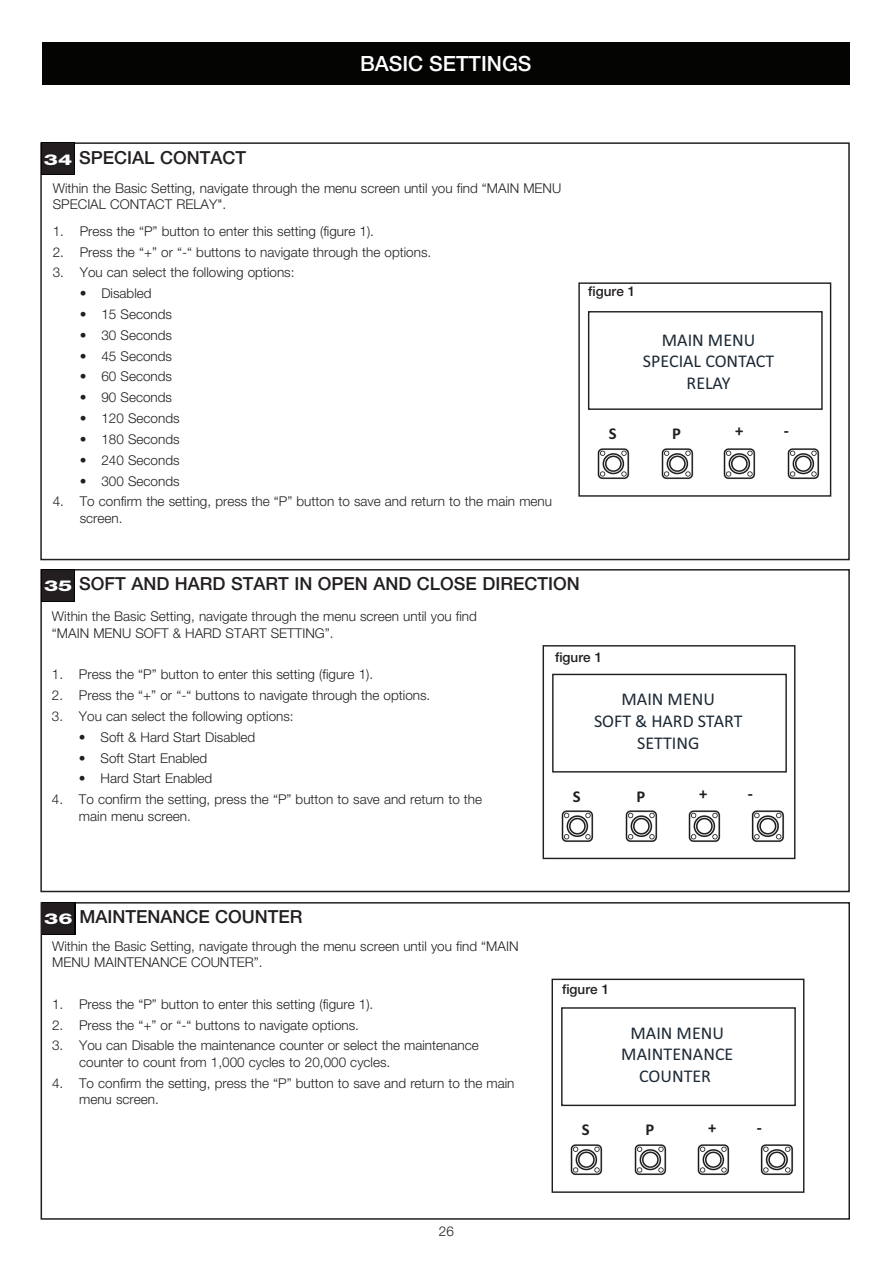
<style>
.page{position:relative;width:893px;height:1263px;background:#fff}
.page>*{position:absolute;margin:0;border:0;box-sizing:border-box;transform-origin:0 0}
.t1{font:500 21px "Helvetica Neue LT Pro";color:#fff}
.t2{font:18px/21.6px "Calibri";color:#1c2934;text-align:center}
.t3{font:500 18px "Helvetica Neue LT Pro";color:#231f20}
.t4{font:700 16.5px "Calibri";color:#231f20}
.t5{font:300 13.5px/16.5px "Helvetica Neue LT Pro";color:#231f20}
.t6{font:500 13.5px "Helvetica Neue LT Pro";color:#231f20}
.s1{font-weight:800;font-size:15px;color:#fff}
</style>
<div class="page">
<div style="left:43px;top:43px;width:807px;height:42px;background:#040503"></div>
<div style="left:40px;top:142px;width:810px;height:418px;border:2px solid #231f20"></div>
<svg style="left:42px;top:142px;width:33px;height:33px"></svg>
<div style="left:43px;top:143px;width:31px;height:31px;background:#231f20"></div>
<div style="left:578px;top:282px;width:253px;height:215px;border:1px solid #231f20"></div>
<img style="left:597px;top:448px;width:33px;height:32px">
<div style="left:588px;top:311px;width:235px;height:99px;background:#fff;border:1px solid #231f20"></div>
<img style="left:661px;top:448px;width:33px;height:32px">
<img style="left:723px;top:448px;width:33px;height:32px">
<img style="left:787px;top:448px;width:33px;height:32px">
<div style="left:40px;top:569px;width:810px;height:323px;border:2px solid #231f20"></div>
<svg style="left:42px;top:569px;width:33px;height:33px"></svg>
<div style="left:43px;top:570px;width:31px;height:31px;background:#231f20"></div>
<div style="left:543px;top:645px;width:252px;height:214px;border:1px solid #231f20"></div>
<img style="left:561px;top:810px;width:33px;height:32px">
<div style="left:552px;top:674px;width:235px;height:98px;background:#fff;border:1px solid #231f20"></div>
<img style="left:625px;top:810px;width:33px;height:32px">
<img style="left:688px;top:810px;width:33px;height:32px">
<img style="left:751px;top:810px;width:34px;height:32px">
<div style="left:41px;top:902px;width:809px;height:318px;border:2px solid #231f20"></div>
<svg style="left:42px;top:902px;width:33px;height:33px"></svg>
<div style="left:43px;top:903px;width:31px;height:31px;background:#231f20"></div>
<div style="left:552px;top:979px;width:252px;height:214px;border:1px solid #231f20"></div>
<img style="left:570px;top:1144px;width:33px;height:32px">
<div style="left:561px;top:1007px;width:235px;height:99px;background:#fff;border:1px solid #231f20"></div>
<img style="left:634px;top:1144px;width:33px;height:32px">
<img style="left:697px;top:1144px;width:33px;height:32px">
<img style="left:760px;top:1144px;width:34px;height:32px">
<h1 class="t1" style="left:360px;top:50px;width:173px">BASIC SETTINGS</h1>
<h2 class="t3" style="left:44px;top:147px;width:204px"><span class="s1">34</span> SPECIAL CONTACT</h2>
<p class="t5" style="left:53px;top:179px;width:510px">Within the Basic Setting, navigate through the menu screen until you find “MAIN MENU<br>SPECIAL CONTACT RELAY".</p>
<p class="t5" style="left:53px;top:222px;width:323px">1. Press the “P” button to enter this setting (figure 1).</p>
<p class="t5" style="left:53px;top:243px;width:380px">2. Press the “+” or “-“ buttons to navigate through the options.</p>
<p class="t5" style="left:53px;top:264px;width:243px">3. You can select the following options:</p>
<p class="t5" style="left:80px;top:285px;width:73px">• Disabled</p>
<p class="t5" style="left:80px;top:306px;width:94px">• 15 Seconds</p>
<p class="t5" style="left:80px;top:326px;width:94px">• 30 Seconds</p>
<p class="t5" style="left:80px;top:347px;width:94px">• 45 Seconds</p>
<p class="t5" style="left:80px;top:368px;width:94px">• 60 Seconds</p>
<p class="t5" style="left:80px;top:389px;width:94px">• 90 Seconds</p>
<p class="t5" style="left:80px;top:410px;width:101px">• 120 Seconds</p>
<p class="t5" style="left:80px;top:431px;width:101px">• 180 Seconds</p>
<p class="t5" style="left:80px;top:451px;width:101px">• 240 Seconds</p>
<p class="t5" style="left:80px;top:472px;width:101px">• 300 Seconds</p>
<p class="t5" style="left:80px;top:493px;width:474px;text-indent:-27px">4. To confirm the setting, press the “P” button to save and return to the main menu screen.</p>
<p class="t6" style="left:588px;top:283px;width:49px">figure 1</p>
<h2 class="t2" style="left:643px;top:328px;width:133px">MAIN MENU<br>SPECIAL CONTACT<br>RELAY</h2>
<p class="t4" style="left:609px;top:422px;width:9px">S</p>
<p class="t4" style="left:672px;top:422px;width:10px">P</p>
<p class="t4" style="left:735px;top:419px;width:10px">+</p>
<p class="t4" style="left:784px;top:419px;width:7px">-</p>
<h2 class="t3" style="left:44px;top:573px;width:537px"><span class="s1">35</span> SOFT AND HARD START IN OPEN AND CLOSE DIRECTION</h2>
<p class="t5" style="left:52px;top:608px;width:426px">Within the Basic Setting, navigate through the menu screen until you find “MAIN MENU SOFT &amp; HARD START SETTING”.</p>
<p class="t5" style="left:52px;top:666px;width:323px">1. Press the “P” button to enter this setting (figure 1).</p>
<p class="t5" style="left:52px;top:687px;width:380px">2. Press the “+” or “-“ buttons to navigate through the options.</p>
<p class="t5" style="left:52px;top:708px;width:243px">3. You can select the following options:</p>
<p class="t5" style="left:79px;top:728px;width:178px">• Soft &amp; Hard Start Disabled</p>
<p class="t5" style="left:79px;top:749px;width:130px">• Soft Start Enabled</p>
<p class="t5" style="left:79px;top:770px;width:135px">• Hard Start Enabled</p>
<p class="t5" style="left:79px;top:791px;width:405px;text-indent:-27px">4. To confirm the setting, press the “P” button to save and return to the main menu screen.</p>
<p class="t4" style="left:573px;top:784px;width:9px">S</p>
<p class="t4" style="left:636px;top:784px;width:10px">P</p>
<p class="t4" style="left:699px;top:782px;width:10px">+</p>
<p class="t4" style="left:748px;top:782px;width:7px">-</p>
<p class="t6" style="left:555px;top:649px;width:49px">figure 1</p>
<h2 class="t2" style="left:594px;top:688px;width:150px">MAIN MENU<br>SOFT &amp; HARD START<br>SETTING</h2>
<h2 class="t3" style="left:44px;top:906px;width:260px"><span class="s1">36</span> MAINTENANCE COUNTER</h2>
<p class="t5" style="left:52px;top:937px;width:468px">Within the Basic Setting, navigate through the menu screen until you find “MAIN<br>MENU MAINTENANCE COUNTER”.</p>
<p class="t5" style="left:52px;top:995px;width:323px">1. Press the “P” button to enter this setting (figure 1).</p>
<p class="t5" style="left:52px;top:1016px;width:308px">2. Press the “+” or “-“ buttons to navigate options.</p>
<p class="t5" style="left:79px;top:1037px;width:401px;text-indent:-27px">3. You can Disable the maintenance counter or select the maintenance counter to count from 1,000 cycles to 20,000 cycles.</p>
<p class="t5" style="left:79px;top:1074px;width:437px;text-indent:-27px">4. To confirm the setting, press the “P” button to save and return to the main menu screen.</p>
<p class="t5" style="left:439px;top:1223px;width:17px">26</p>
<p class="t6" style="left:562px;top:981px;width:49px">figure 1</p>
<h2 class="t2" style="left:621px;top:1022px;width:113px">MAIN MENU<br>MAINTENANCE<br>COUNTER</h2>
<p class="t4" style="left:582px;top:1118px;width:9px">S</p>
<p class="t4" style="left:645px;top:1118px;width:10px">P</p>
<p class="t4" style="left:708px;top:1115px;width:10px">+</p>
<p class="t4" style="left:757px;top:1115px;width:7px">-</p>
</div>
